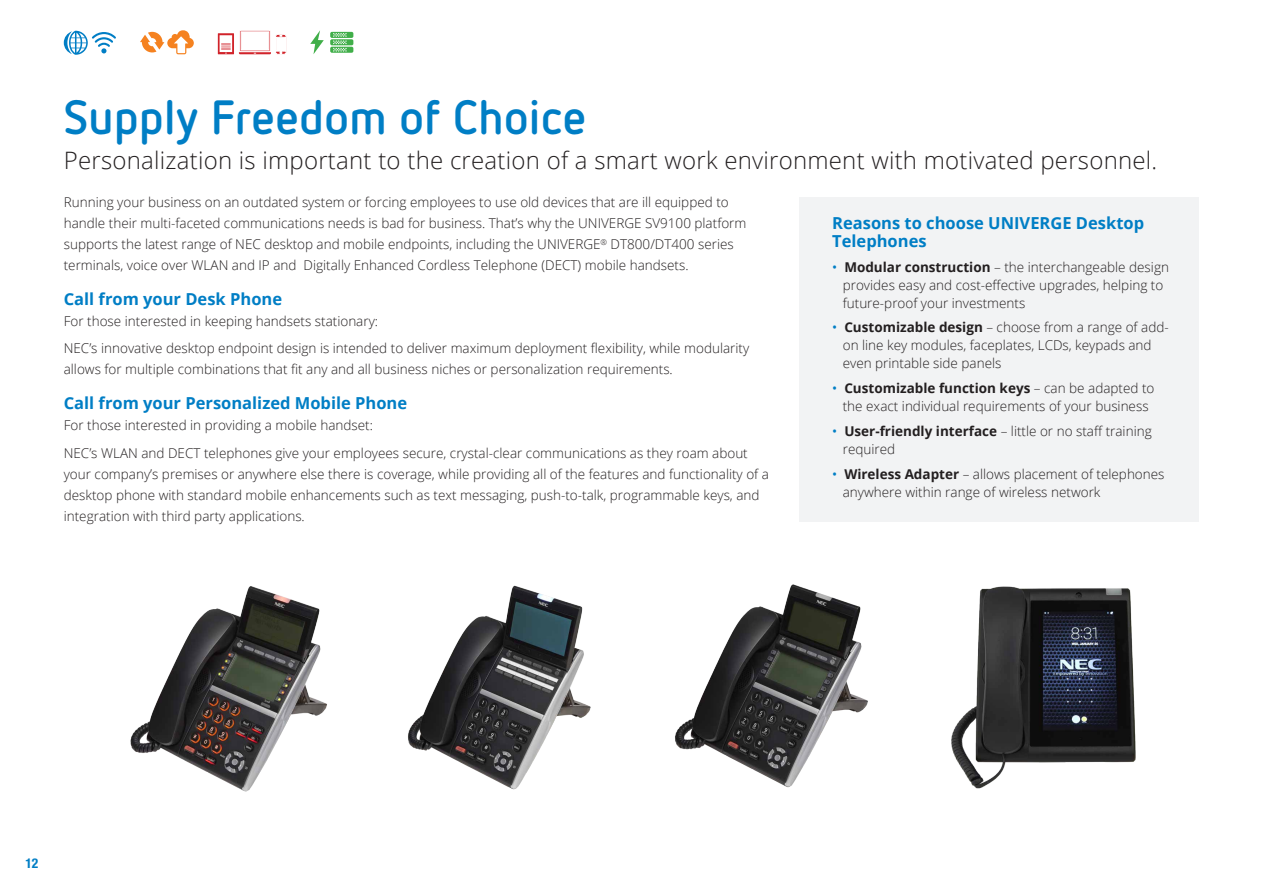
<style>
.page{position:relative;width:1263px;height:893px;background:#fff}
.page>*{position:absolute;margin:0;border:0;box-sizing:border-box;transform-origin:0 0}
.t1{font:700 48px "Netto OT";letter-spacing:.01em;color:#007ec5}
.t2{font:300 24px "Open Sans";letter-spacing:.01em;color:#231f20}
.t3{font:700 16.5px/18px "Open Sans";color:#007ec5}
.t4{font:300 13.5px/21px "Open Sans";color:#231f20}
.t5{font:700 condensed 13.5px "Helvetica Neue LT Pro";color:#007ec5}
.s1{font-weight:400;color:#007ec5}
.s2{font-weight:700}
</style>
<div class="page">
<svg style="left:64px;top:31px;width:52px;height:24px"></svg>
<svg style="left:140px;top:30px;width:54px;height:24px"></svg>
<svg style="left:218px;top:30px;width:68px;height:24px"></svg>
<svg style="left:310px;top:30px;width:14px;height:24px"></svg>
<svg style="left:330px;top:32px;width:23px;height:21px"></svg>
<div style="left:799px;top:198px;width:399px;height:324px;background:#f2f3f4"></div>
<img style="left:130px;top:586px;width:197px;height:206px">
<img style="left:408px;top:585px;width:183px;height:205px">
<img style="left:675px;top:584px;width:193px;height:204px">
<img style="left:951px;top:586px;width:185px;height:203px">
<p class="t1" style="left:64px;top:87px;width:524px">Supply Freedom of Choice</p>
<p class="t2" style="left:64px;top:143px;width:1095px">Personalization is important to the creation of a smart work environment with motivated personnel.</p>
<p class="t4" style="left:64px;top:191px;width:684px">Running your business on an outdated system or forcing employees to use old devices that are ill equipped to handle their multi-faceted communications needs is bad for business. That’s why the UNIVERGE SV9100 platform supports the latest range of NEC desktop and mobile endpoints, including the UNIVERGE<sup>®</sup> DT800/DT400 series terminals, voice over WLAN and IP and Digitally Enhanced Cordless Telephone (DECT) mobile handsets.</p>
<p class="t3" style="left:64px;top:289px;width:220px">Call from your Desk Phone</p>
<p class="t4" style="left:64px;top:310px;width:316px">For those interested in keeping handsets stationary:</p>
<p class="t4" style="left:64px;top:338px;width:687px">NEC’s innovative desktop endpoint design is intended to deliver maximum deployment flexibility, while modularity allows for multiple combinations that fit any and all business niches or personalization requirements.</p>
<p class="t3" style="left:64px;top:394px;width:345px">Call from your Personalized Mobile Phone</p>
<p class="t4" style="left:64px;top:414px;width:311px">For those interested in providing a mobile handset:</p>
<p class="t4" style="left:64px;top:442px;width:707px">NEC’s WLAN and DECT telephones give your employees secure, crystal-clear communications as they roam about your company’s premises or anywhere else there is coverage, while providing all of the features and functionality of a desktop phone with standard mobile enhancements such as text messaging, push-to-talk, programmable keys, and integration with third party applications.</p>
<p class="t3" style="left:832px;top:214px;width:313px">Reasons to choose UNIVERGE Desktop<br>Telephones</p>
<p class="t4" style="left:843px;top:257px;width:328px;line-height:18px;text-indent:-11px"><span class="s1">•</span> <span class="s2">Modular construction</span> – the interchangeable design provides easy and cost-effective upgrades, helping to future-proof your investments</p>
<p class="t4" style="left:843px;top:318px;width:327px;line-height:18px;text-indent:-11px"><span class="s1">•</span> <span class="s2">Customizable design</span> – choose from a range of add&shy;on line key modules, faceplates, LCDs, keypads and even printable side panels</p>
<p class="t4" style="left:832px;top:379px;width:324px;line-height:18px;text-align:center"><span class="s1">•</span> <span class="s2">Customizable function keys</span> – can be adapted to the exact individual requirements of your business</p>
<p class="t4" style="left:843px;top:422px;width:310px;line-height:18px;text-indent:-11px"><span class="s1">•</span> <span class="s2">User-friendly interface</span> – little or no staff training required</p>
<p class="t4" style="left:843px;top:464px;width:323px;line-height:18px;text-indent:-11px"><span class="s1">•</span> <span class="s2">Wireless Adapter</span> – allows placement of telephones anywhere within range of wireless network</p>
<p class="t5" style="left:25px;top:855px;width:14px">12</p>
</div>
